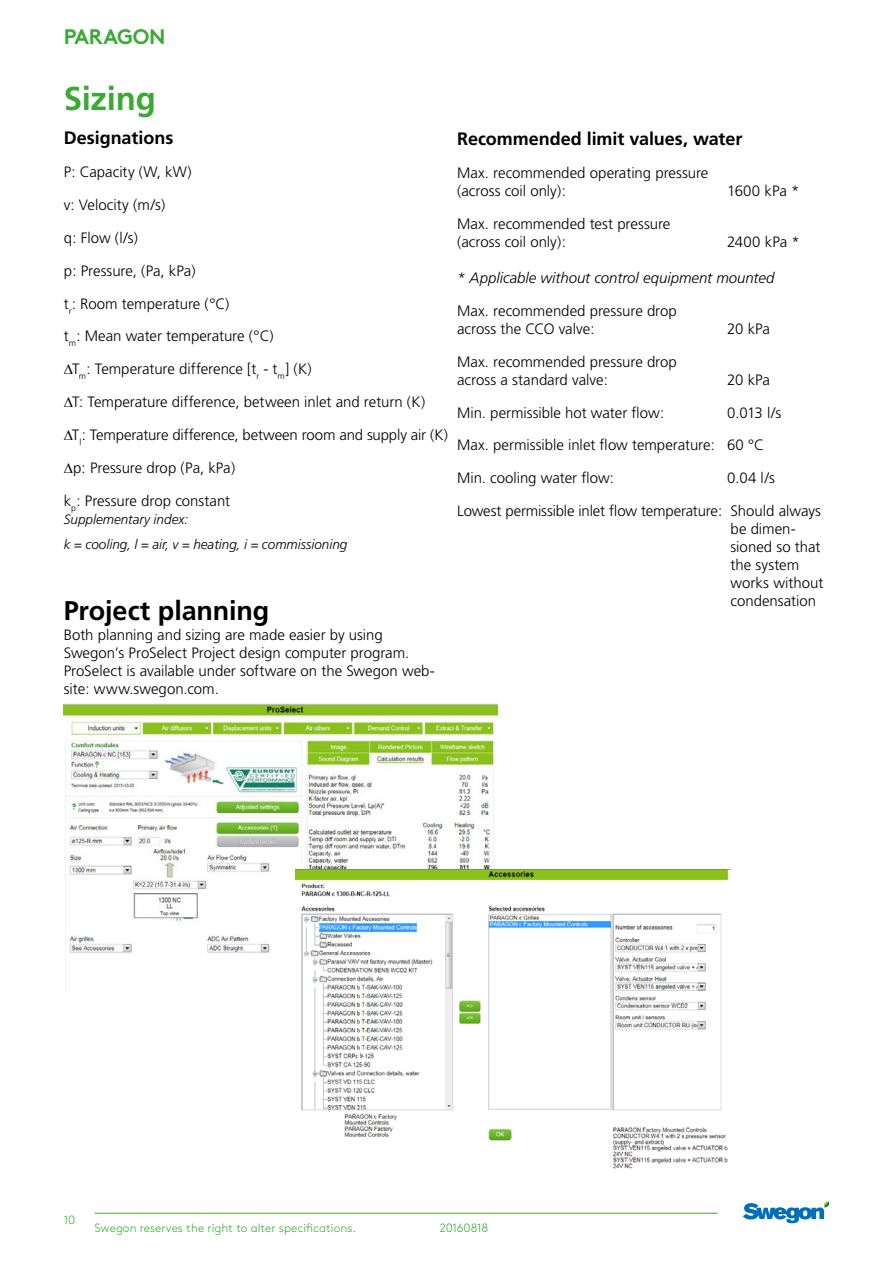
<style>
.page{position:relative;width:893px;height:1263px;background:#fff}
.page>*{position:absolute;margin:0;border:0;box-sizing:border-box;transform-origin:0 0}
.t1{font:700 33px "Frutiger";letter-spacing:-.01em;color:#3aaa35}
.t2{font:700 27px "Frutiger";letter-spacing:-.005em;color:#000}
.t3{font:700 21px "Swegon Brown";letter-spacing:-.015em;color:#3aaa35}
.t4{font:700 18px "Frutiger";letter-spacing:-.005em;color:#000}
.t5{font:300 15px/32.8px "Frutiger";letter-spacing:-.005em;color:#000}
.t6{font:italic 300 15px "Frutiger";color:#000}
.t7{font:italic 300 13.5px/24.8px "Frutiger";color:#000}
.t8{font:300 12px "Swegon Brown";color:#3aaa35}
</style>
<div class="page">
<hr style="left:95px;top:1213px;width:623px;height:1px;background:#3aaa35">
<svg style="left:743px;top:1201px;width:87px;height:22px"></svg>
<img style="left:64px;top:704px;width:434px;height:290px">
<img style="left:295px;top:870px;width:434px;height:298px">
<h3 class="t3" style="left:64px;top:20px;width:103px">PARAGON</h3>
<h1 class="t1" style="left:64px;top:79px;width:94px">Sizing</h1>
<p class="t4" style="left:64px;top:127px;width:111px">Designations</p>
<p class="t5" style="left:64px;top:156px;width:386px">P: Capacity (W, kW)<br>v: Velocity (m/s)<br>q: Flow (l/s)<br>p: Pressure, (Pa, kPa)<br>t<sub>r</sub>: Room temperature (°C)<br>t<sub>m</sub>: Mean water temperature (°C)<br>∆T<sub>m</sub>: Temperature difference [t<sub>r</sub> - t<sub>m</sub>] (K)<br>∆T: Temperature difference, between inlet and return (K) ∆T<sub>l</sub>: Temperature difference, between room and supply air (K) ∆p: Pressure drop (Pa, kPa)<br>k<sub>p</sub>: Pressure drop constant</p>
<p class="t7" style="left:64px;top:507px;width:285px">Supplementary index:<br>k = cooling, l = air, v = heating, i = commissioning</p>
<h2 class="t2" style="left:64px;top:595px;width:207px">Project planning</h2>
<p class="t5" style="left:64px;top:626px;width:373px;line-height:18px">Both planning and sizing are made easier by using Swegon’s ProSelect Project design computer program.<br>ProSelect is available under software on the Swegon web&shy;site: www.swegon.com.</p>
<p class="t4" style="left:457px;top:128px;width:287px">Recommended limit values, water</p>
<p class="t5" style="left:457px;top:164px;width:253px;line-height:18px">Max. recommended operating pressure (across coil only):</p>
<p class="t5" style="left:727px;top:175px;width:74px">1600 kPa *</p>
<p class="t5" style="left:457px;top:215px;width:215px;line-height:18px">Max. recommended test pressure (across coil only):</p>
<p class="t5" style="left:727px;top:226px;width:74px">2400 kPa *</p>
<p class="t6" style="left:457px;top:269px;width:319px">* Applicable without control equipment mounted</p>
<p class="t5" style="left:457px;top:302px;width:221px;line-height:18px">Max. recommended pressure drop across the CCO valve:</p>
<p class="t5" style="left:727px;top:312px;width:44px">20 kPa</p>
<p class="t5" style="left:457px;top:353px;width:221px;line-height:18px">Max. recommended pressure drop across a standard valve:</p>
<p class="t5" style="left:727px;top:363px;width:44px">20 kPa</p>
<p class="t5" style="left:457px;top:396px;width:209px">Min. permissible hot water flow:</p>
<p class="t5" style="left:457px;top:396px;width:326px;text-indent:270px">0.013 l/s<br>Max. permissible inlet flow temperature: 60 °C<br>Min. cooling water flow:</p>
<p class="t5" style="left:457px;top:462px;width:365px;text-indent:270px">0.04 l/s<br>Lowest permissible inlet flow temperature: Should always</p>
<p class="t5" style="left:730px;top:520px;width:94px;line-height:18px">be dimen&shy;sioned so that the system works without condensation</p>
<p class="t8" style="left:64px;top:1211px;width:13px">10</p>
<p class="t8" style="left:95px;top:1219px;width:263px">Swegon reserves the right to alter specifications.</p>
<p class="t8" style="left:440px;top:1219px;width:50px">20160818</p>
</div>
